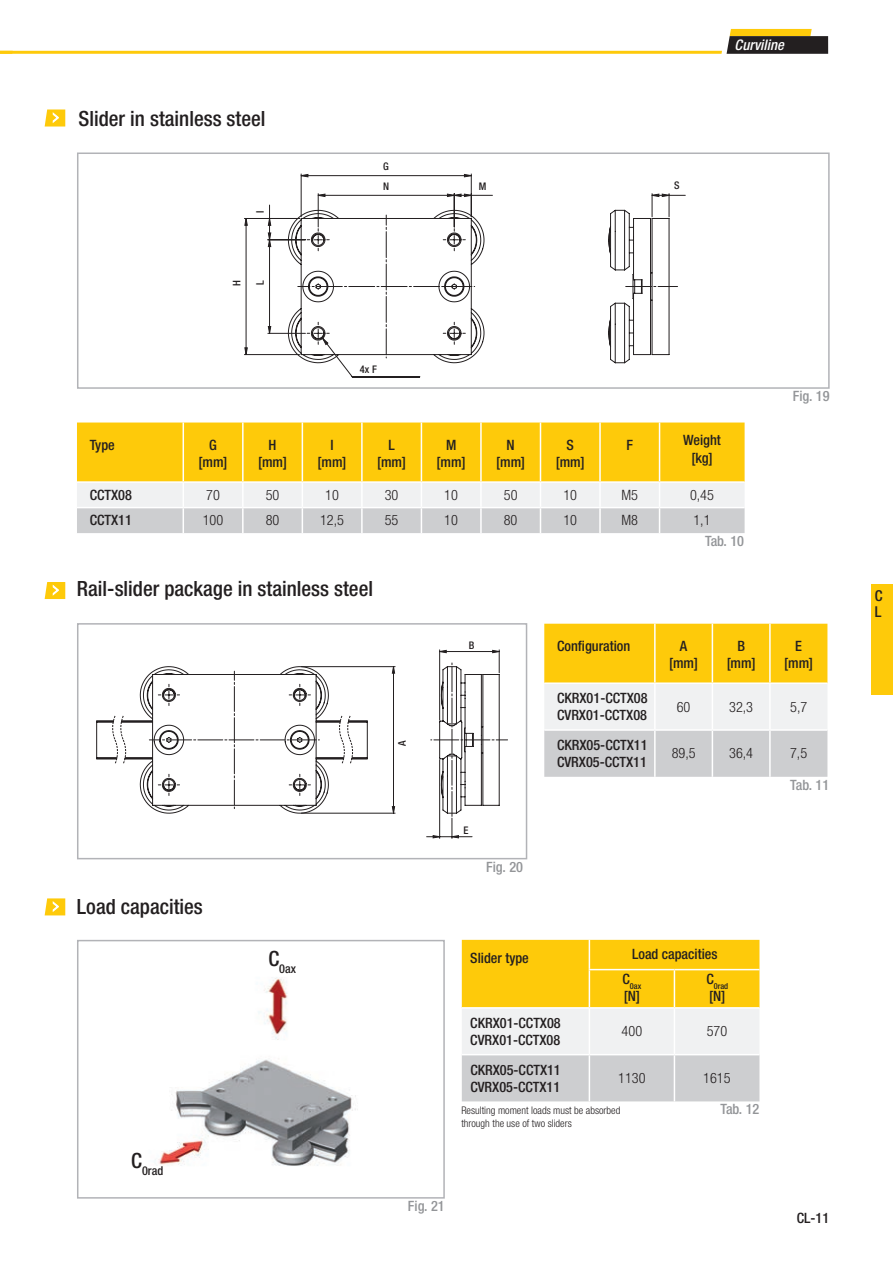
<style>
.page{position:relative;width:893px;height:1263px;background:#fff}
.page>*{position:absolute;margin:0;border:0;box-sizing:border-box;transform-origin:0 0}
.t1{font:500 condensed 21px "Helvetica Neue LT Std";color:#231f20}
.t2{font:500 condensed 15px/16.6px "Helvetica Neue LT Std";color:#231f20}
.t3{font:italic 500 condensed 14.55px "Helvetica Neue LT Std";letter-spacing:.005em;color:#fff}
.t4{font:500 condensed 14.25px/17.1px "Helvetica Neue LT Std";color:#231f20;text-align:center}
.t5{font:300 condensed 14.25px "Helvetica Neue LT Std";color:#231f20}
.t6{font:500 condensed 14.25px "Helvetica Neue LT Std";color:#939598}
.t7{font:500 condensed 12.3px "Helvetica Neue LT Std";color:#231f20}
.t8{font:300 condensed 10.5px/12.6px "Helvetica Neue LT Std";color:#231f20}
.t9{font:500 condensed 10.5px/20.2px "Helvetica Neue LT Std";color:#231f20}
.t10{font:500 condensed 8.25px "Helvetica Neue LT Std";color:#231f20}
</style>
<div class="page">
<hr style="left:891px;top:584px;width:2px;height:111px;background:#feca0a">
<div style="left:872px;top:584px;width:21px;height:110px;background:#feca0a"></div>
<svg style="left:0;top:29px;width:828px;height:25px"></svg>
<div style="left:77px;top:152px;width:753px;height:237px;border:2px solid #b2b3b7"></div>
<div style="left:77px;top:623px;width:450px;height:236px;border:2px solid #b2b3b7"></div>
<svg style="left:77px;top:422px;width:668px;height:111px"></svg>
<hr style="left:362px;top:507px;width:59px;height:1px;background:#fff">
<hr style="left:421px;top:507px;width:60px;height:1px;background:#fff">
<hr style="left:481px;top:507px;width:59px;height:1px;background:#fff">
<hr style="left:540px;top:507px;width:60px;height:1px;background:#fff">
<hr style="left:600px;top:507px;width:59px;height:1px;background:#fff">
<hr style="left:659px;top:507px;width:86px;height:1px;background:#fff">
<svg style="left:544px;top:624px;width:283px;height:153px"></svg>
<hr style="left:654px;top:624px;width:2px;height:58px;background:#fff">
<hr style="left:712px;top:624px;width:1px;height:58px;background:#fff">
<hr style="left:769px;top:624px;width:2px;height:58px;background:#fff">
<hr style="left:712px;top:684px;width:1px;height:45px;background:#fff">
<hr style="left:769px;top:684px;width:2px;height:45px;background:#fff">
<hr style="left:712px;top:731px;width:1px;height:46px;background:#fff">
<hr style="left:769px;top:731px;width:2px;height:46px;background:#fff">
<hr style="left:544px;top:682px;width:111px;height:2px;background:#fff">
<hr style="left:655px;top:682px;width:57px;height:2px;background:#fff">
<hr style="left:654px;top:684px;width:2px;height:45px;background:#fff">
<hr style="left:712px;top:682px;width:58px;height:2px;background:#fff">
<hr style="left:770px;top:682px;width:57px;height:2px;background:#fff">
<hr style="left:544px;top:729px;width:111px;height:2px;background:#fff">
<hr style="left:655px;top:729px;width:57px;height:2px;background:#fff">
<hr style="left:654px;top:731px;width:2px;height:46px;background:#fff">
<hr style="left:712px;top:729px;width:58px;height:2px;background:#fff">
<hr style="left:770px;top:729px;width:57px;height:2px;background:#fff">
<hr style="left:244px;top:218px;width:55px;height:1px;background:#231f20">
<hr style="left:244px;top:354px;width:55px;height:1px;background:#231f20">
<hr style="left:268px;top:240px;width:37px;height:1px;background:#231f20">
<hr style="left:268px;top:333px;width:37px;height:1px;background:#231f20">
<svg style="left:652px;top:194px;width:33px;height:23px"></svg>
<svg style="left:300px;top:174px;width:192px;height:203px"></svg>
<svg style="left:245px;top:205px;width:26px;height:150px"></svg>
<svg style="left:288px;top:210px;width:381px;height:153px"></svg>
<svg style="left:426px;top:650px;width:82px;height:188px"></svg>
<svg style="left:96px;top:666px;width:300px;height:148px"></svg>
<svg style="left:45px;top:109px;width:20px;height:18px"></svg>
<svg style="left:45px;top:582px;width:20px;height:17px"></svg>
<img style="left:154px;top:977px;width:204px;height:189px">
<div style="left:77px;top:940px;width:368px;height:258px;border:2px solid #b2b3b7"></div>
<svg style="left:45px;top:898px;width:20px;height:17px"></svg>
<svg style="left:462px;top:940px;width:297px;height:161px"></svg>
<hr style="left:589px;top:970px;width:1px;height:37px;background:#fff">
<hr style="left:674px;top:970px;width:1px;height:37px;background:#fff">
<hr style="left:462px;top:1007px;width:127px;height:2px;background:#fff">
<hr style="left:589px;top:1007px;width:85px;height:2px;background:#fff">
<hr style="left:589px;top:1009px;width:1px;height:45px;background:#fff">
<hr style="left:674px;top:1007px;width:85px;height:2px;background:#fff">
<hr style="left:674px;top:1009px;width:1px;height:45px;background:#fff">
<hr style="left:589px;top:1054px;width:85px;height:1px;background:#fff">
<hr style="left:589px;top:1055px;width:1px;height:46px;background:#fff">
<hr style="left:674px;top:1054px;width:85px;height:1px;background:#fff">
<hr style="left:674px;top:1055px;width:1px;height:46px;background:#fff">
<hr style="left:589px;top:969px;width:85px;height:1px;background:#fff">
<hr style="left:674px;top:969px;width:85px;height:1px;background:#fff">
<hr style="left:462px;top:1054px;width:127px;height:1px;background:#fff">
<h1 class="t1" style="left:79px;top:106px;width:188px">Slider in stainless steel</h1>
<p class="t9" style="left:250px;top:213px;width:4px;rotate:-90deg">I</p>
<p class="t9" style="left:226px;top:286px;width:7px;rotate:-90deg">H</p>
<p class="t9" style="left:250px;top:285px;width:6px;rotate:-90deg">L</p>
<p class="t9" style="left:383px;top:156px;width:8px">G<br>N</p>
<p class="t9" style="left:479px;top:176px;width:9px">M</p>
<p class="t9" style="left:674px;top:175px;width:7px">S</p>
<p class="t3" style="left:735px;top:36px;width:51px">Curviline</p>
<p class="t9" style="left:360px;top:359px;width:19px">4x F</p>
<p class="t4" style="left:90px;top:436px;width:27px">Type</p>
<p class="t4" style="left:199px;top:436px;width:31px">G [mm]</p>
<p class="t4" style="left:258px;top:436px;width:31px">H [mm]</p>
<p class="t4" style="left:318px;top:436px;width:31px">I [mm]</p>
<p class="t4" style="left:377px;top:436px;width:31px">L [mm]</p>
<p class="t4" style="left:437px;top:436px;width:31px">M [mm]</p>
<p class="t4" style="left:496px;top:436px;width:31px">N [mm]</p>
<p class="t4" style="left:556px;top:436px;width:31px">S [mm]</p>
<p class="t4" style="left:626px;top:436px;width:8px">F</p>
<p class="t4" style="left:683px;top:432px;width:39px">Weight [kg]</p>
<p class="t4" style="left:90px;top:486px;width:44px">CCTX08</p>
<p class="t5" style="left:206px;top:487px;width:15px">70</p>
<p class="t5" style="left:266px;top:487px;width:15px">50</p>
<p class="t5" style="left:325px;top:487px;width:15px">10</p>
<p class="t5" style="left:385px;top:487px;width:15px">30</p>
<p class="t5" style="left:444px;top:487px;width:15px">10</p>
<p class="t5" style="left:504px;top:487px;width:15px">50</p>
<p class="t5" style="left:563px;top:487px;width:15px">10</p>
<p class="t5" style="left:621px;top:487px;width:18px">M5</p>
<p class="t5" style="left:690px;top:487px;width:25px">0,45</p>
<p class="t4" style="left:90px;top:512px;width:44px">CCTX11</p>
<p class="t5" style="left:203px;top:512px;width:22px">100</p>
<p class="t5" style="left:266px;top:512px;width:15px">80</p>
<p class="t5" style="left:320px;top:512px;width:25px">12,5</p>
<p class="t5" style="left:385px;top:512px;width:15px">55</p>
<p class="t5" style="left:444px;top:512px;width:15px">10</p>
<p class="t5" style="left:504px;top:512px;width:15px">80</p>
<p class="t5" style="left:563px;top:512px;width:15px">10</p>
<p class="t5" style="left:621px;top:512px;width:18px">M8</p>
<p class="t5" style="left:693px;top:512px;width:19px">1,1</p>
<h1 class="t1" style="left:77px;top:576px;width:298px">Rail-slider package in stainless steel</h1>
<p class="t6" style="left:705px;top:532px;width:40px">Tab. 10</p>
<p class="t6" style="left:793px;top:387px;width:38px">Fig. 19</p>
<h1 class="t1" style="left:77px;top:894px;width:127px">Load capacities</h1>
<p class="t7" style="left:268px;top:961px;width:29px"><sup>C</sup>0ax</p>
<p class="t7" style="left:131px;top:1163px;width:34px"><sup>C</sup>0rad</p>
<p class="t9" style="left:392px;top:746px;width:7px;rotate:-90deg">A</p>
<p class="t9" style="left:469px;top:635px;width:7px">B</p>
<p class="t9" style="left:463px;top:820px;width:7px">E</p>
<p class="t6" style="left:486px;top:858px;width:38px">Fig. 20</p>
<p class="t4" style="left:557px;top:637px;width:75px">Configuration</p>
<p class="t4" style="left:669px;top:637px;width:31px">A [mm]</p>
<p class="t4" style="left:727px;top:637px;width:31px">B [mm]</p>
<p class="t4" style="left:784px;top:637px;width:31px">E [mm]</p>
<p class="t4" style="left:557px;top:689px;width:92px;text-align:left">CKRX01-CCTX08<br>CVRX01-CCTX08</p>
<p class="t5" style="left:677px;top:698px;width:15px">60</p>
<p class="t5" style="left:729px;top:698px;width:25px">32,3</p>
<p class="t5" style="left:790px;top:698px;width:19px">5,7</p>
<p class="t4" style="left:557px;top:736px;width:92px;text-align:left">CKRX05-CCTX11<br>CVRX05-CCTX11</p>
<p class="t5" style="left:672px;top:745px;width:25px">89,5</p>
<p class="t5" style="left:729px;top:745px;width:25px">36,4</p>
<p class="t5" style="left:790px;top:745px;width:19px">7,5</p>
<p class="t6" style="left:790px;top:776px;width:40px">Tab. 11</p>
<p class="t4" style="left:470px;top:949px;width:60px">Slider type</p>
<p class="t4" style="left:632px;top:945px;width:87px">Load capacities</p>
<p class="t10" style="left:622px;top:981px;width:20px"><sup>C</sup>0ax</p>
<p class="t4" style="left:624px;top:987px;width:18px">[N]</p>
<p class="t10" style="left:706px;top:981px;width:23px"><sup>C</sup>0rad</p>
<p class="t4" style="left:709px;top:987px;width:18px">[N]</p>
<p class="t4" style="left:470px;top:1014px;width:92px;text-align:left">CKRX01-CCTX08<br>CVRX01-CCTX08</p>
<p class="t5" style="left:622px;top:1023px;width:22px">400</p>
<p class="t5" style="left:707px;top:1023px;width:22px">570</p>
<p class="t4" style="left:470px;top:1061px;width:92px;text-align:left">CKRX05-CCTX11<br>CVRX05-CCTX11</p>
<p class="t5" style="left:618px;top:1070px;width:29px">1130</p>
<p class="t5" style="left:703px;top:1070px;width:29px">1615</p>
<p class="t8" style="left:461px;top:1104px;width:160px">Resulting moment loads must be absorbed through the use of two sliders</p>
<p class="t6" style="left:720px;top:1101px;width:40px">Tab. 12</p>
<p class="t6" style="left:408px;top:1197px;width:38px">Fig. 21</p>
<p class="t4" style="left:797px;top:1209px;width:34px">CL-11</p>
<p class="t2" style="left:875px;top:587px;width:9px">C<br>L</p>
</div>
